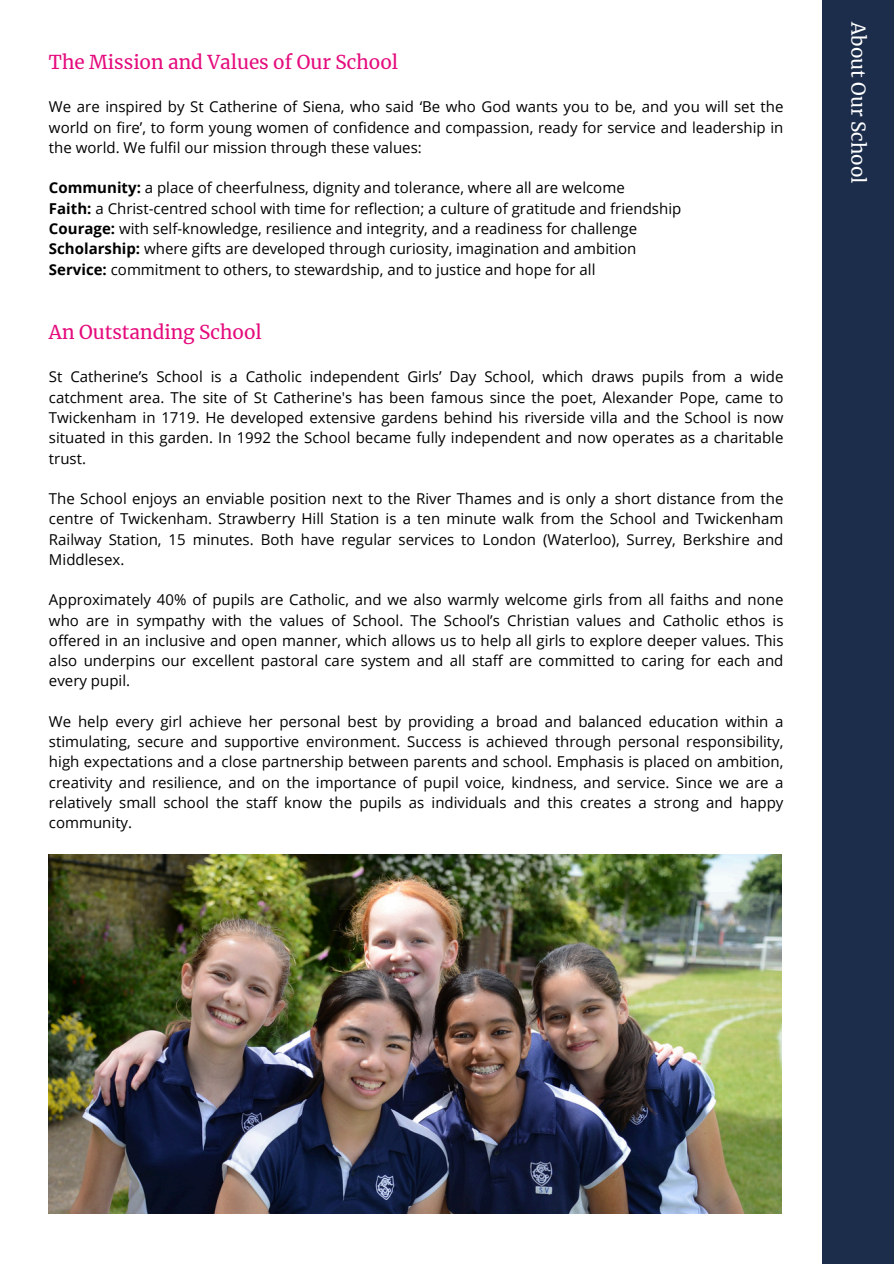
<style>
.page{position:relative;width:894px;height:1264px;background:#fff}
.page>*{position:absolute;margin:0;border:0;box-sizing:border-box;transform-origin:0 0}
.t1{font:18.9px "Merriweather";color:#e50b7d}
.t2{font:18.9px "Merriweather";color:#fff}
.t3{font:15px/20.2px "Open Sans";color:#000;text-align:justify}
.s1{font-weight:700}
</style>
<div class="page">
<div style="left:821px;top:0;width:72px;height:1263px;background:#1c2d4b"></div>
<img style="left:49px;top:854px;width:732px;height:359px">
<p class="t1" style="left:49px;top:49px;width:350px">The Mission and Values of Our School</p>
<p class="t3" style="left:49px;top:96px;width:735px">We are inspired by St Catherine of Siena, who said ‘Be who God wants you to be, and you will set the world on fire’, to form young women of confidence and compassion, ready for service and leadership in the world. We fulfil our mission through these values:</p>
<p class="t3" style="left:49px;top:177px;width:633px;text-align:left"><span class="s1">Community:</span> a place of cheerfulness, dignity and tolerance, where all are welcome<br><span class="s1">Faith:</span> a Christ-centred school with time for reflection; a culture of gratitude and friendship <span class="s1">Courage:</span> with self-knowledge, resilience and integrity, and a readiness for challenge <span class="s1">Scholarship:</span> where gifts are developed through curiosity, imagination and ambition <span class="s1">Service:</span> commitment to others, to stewardship, and to justice and hope for all</p>
<p class="t1" style="left:49px;top:319px;width:214px">An Outstanding School</p>
<p class="t3" style="left:49px;top:366px;width:735px">St Catherine’s School is a Catholic independent Girls’ Day School, which draws pupils from a wide catchment area. The site of St Catherine's has been famous since the poet, Alexander Pope, came to Twickenham in 1719. He developed extensive gardens behind his riverside villa and the School is now situated in this garden. In 1992 the School became fully independent and now operates as a charitable trust.</p>
<p class="t3" style="left:49px;top:488px;width:735px">The School enjoys an enviable position next to the River Thames and is only a short distance from the centre of Twickenham. Strawberry Hill Station is a ten minute walk from the School and Twickenham Railway Station, 15 minutes. Both have regular services to London (Waterloo), Surrey, Berkshire and Middlesex.</p>
<p class="t3" style="left:49px;top:589px;width:735px">Approximately 40% of pupils are Catholic, and we also warmly welcome girls from all faiths and none who are in sympathy with the values of School. The School’s Christian values and Catholic ethos is offered in an inclusive and open manner, which allows us to help all girls to explore deeper values. This also underpins our excellent pastoral care system and all staff are committed to caring for each and every pupil.</p>
<p class="t3" style="left:49px;top:711px;width:735px">We help every girl achieve her personal best by providing a broad and balanced education within a stimulating, secure and supportive environment. Success is achieved through personal responsibility, high expectations and a close partnership between parents and school. Emphasis is placed on ambition, creativity and resilience, and on the importance of pupil voice, kindness, and service. Since we are a relatively small school the staff know the pupils as individuals and this creates a strong and happy community.</p>
<p class="t2" style="left:871px;top:22px;width:163px;rotate:90deg">About Our School</p>
</div>
